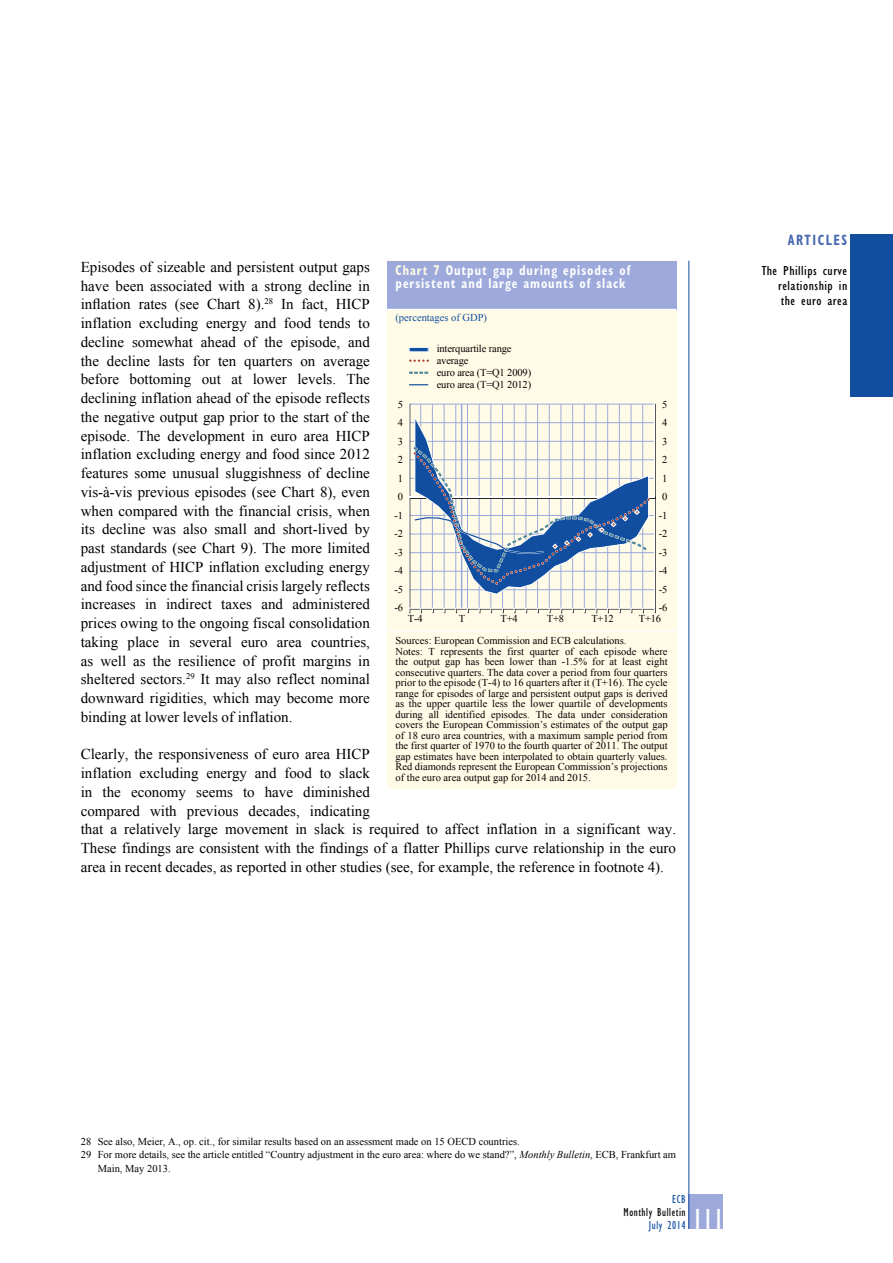
<style>
.page{position:relative;width:893px;height:1263px;background:#fff}
.page>*{position:absolute;margin:0;border:0;box-sizing:border-box;transform-origin:0 0}
.t1{font:condensed 30px "Gill Sans Myriad";color:#fff;scale:.95 1}
.t2{font:15px/18.8px "Times New Roman WGL";color:#000;text-align:justify}
.t3{font:700 condensed 15px "Gill Sans Myriad";letter-spacing:.12em;color:#4869b1;scale:.85 1}
.t4{font:700 condensed 14.25px/13.5px "Gill Sans Myriad";letter-spacing:.08em;color:#fff;scale:.85 1}
.t5{font:condensed 13.5px/15px "Gill Sans Myriad";letter-spacing:.035em;color:#000;text-align:justify;scale:1.1 1}
.t6{font:condensed 12px "Gill Sans Myriad";letter-spacing:.05em;color:#000;scale:.95 1}
.t7{font:condensed 12px "Gill Sans Myriad";letter-spacing:.05em;color:#114e9f;scale:.95 1}
.t8{font:10.5px/10.5px "Times New Roman WGL";color:#000}
.t9{font:10.5px "Times New Roman WGL";color:#114e9f}
.s1{color:#fffbe6}
.s2{font-style:italic}
</style>
<div class="page">
<div style="left:689px;top:1195px;width:34px;height:34px;background:#9da9db"></div>
<hr style="left:689px;top:261px;width:1px;height:968px;background:#114e9f">
<div style="left:850px;top:235px;width:43px;height:162px;background:#114e9f"></div>
<div style="left:387px;top:261px;width:289px;height:528px;background:#fffbe6"></div>
<div style="left:387px;top:261px;width:289px;height:49px;background:#9da9db"></div>
<hr style="left:387px;top:309px;width:289px;height:1px;background:#fff">
<hr style="left:387px;top:630px;width:289px;height:1px;background:#fff">
<hr style="left:642px;top:404px;width:1px;height:204px;background:#9da9db">
<hr style="left:631px;top:404px;width:1px;height:204px;background:#9da9db">
<hr style="left:619px;top:404px;width:1px;height:204px;background:#9da9db">
<hr style="left:607px;top:404px;width:1px;height:204px;background:#9da9db">
<hr style="left:596px;top:404px;width:1px;height:204px;background:#9da9db">
<hr style="left:584px;top:404px;width:1px;height:204px;background:#9da9db">
<hr style="left:572px;top:404px;width:1px;height:204px;background:#9da9db">
<hr style="left:561px;top:404px;width:1px;height:204px;background:#9da9db">
<hr style="left:549px;top:404px;width:1px;height:204px;background:#9da9db">
<hr style="left:537px;top:404px;width:1px;height:204px;background:#9da9db">
<hr style="left:526px;top:404px;width:1px;height:204px;background:#9da9db">
<hr style="left:514px;top:404px;width:1px;height:204px;background:#9da9db">
<hr style="left:502px;top:404px;width:1px;height:204px;background:#9da9db">
<hr style="left:491px;top:404px;width:1px;height:204px;background:#9da9db">
<hr style="left:479px;top:404px;width:1px;height:204px;background:#9da9db">
<hr style="left:467px;top:404px;width:1px;height:204px;background:#9da9db">
<hr style="left:461px;top:404px;width:1px;height:204px;background:#9da9db">
<hr style="left:455px;top:404px;width:1px;height:204px;background:#9da9db">
<hr style="left:444px;top:404px;width:1px;height:204px;background:#9da9db">
<hr style="left:432px;top:404px;width:1px;height:204px;background:#9da9db">
<hr style="left:420px;top:404px;width:1px;height:204px;background:#9da9db">
<div style="left:408px;top:403px;width:247px;height:206px;border:1px solid #fff"></div>
<div style="left:409px;top:347px;width:19px;height:5px;background:#114e9f"></div>
<div style="left:409px;top:347px;width:20px;height:5px;border:1px solid #fff"></div>
<svg style="left:409px;top:384px;width:19px;height:1px"></svg>
<svg style="left:410px;top:372px;width:19px;height:2px"></svg>
<svg style="left:410px;top:359px;width:18px;height:3px"></svg>
<hr style="left:411px;top:497px;width:245px;height:1px;background:#000">
<hr style="left:410px;top:496px;width:245px;height:2px;background:#fff">
<hr style="left:409px;top:496px;width:245px;height:2px;background:#fff">
<svg style="left:411px;top:416px;width:242px;height:179px"></svg>
<p class="t2" style="left:81px;top:257px;width:291px">Episodes of sizeable and persistent output gaps have been associated with a strong decline in inflation rates (see Chart 8).<sup>28</sup> In fact, HICP inflation excluding energy and food tends to decline somewhat ahead of the episode, and the decline lasts for ten quarters on average before bottoming out at lower levels. The declining inflation ahead of the episode reflects the negative output gap prior to the start of the episode. The development in euro area HICP inflation excluding energy and food since 2012 features some unusual sluggishness of decline vis-à-vis previous episodes (see Chart 8), even when compared with the financial crisis, when its decline was also small and short-lived by past standards (see Chart 9). The more limited adjustment of HICP inflation excluding energy and food since the financial crisis largely reflects increases in indirect taxes and administered prices owing to the ongoing fiscal consolidation taking place in several euro area countries, as well as the resilience of profit margins in sheltered sectors.<sup>29</sup> It may also reflect nominal downward rigidities, which may become more binding at lower levels of inflation.</p>
<p class="t2" style="left:81px;top:745px;width:597px;text-align:left">Clearly, the responsiveness of euro area HICP<br>inflation excluding energy and food to slack<br>in the economy seems to have diminished<br>compared with previous decades, indicating<br>that a relatively large movement in slack is required to affect inflation in a significant way.<br>These findings are consistent with the findings of a flatter Phillips curve relationship in the euro area in recent decades, as reported in other studies (see, for example, the reference in footnote 4).</p>
<p class="t4" style="left:395px;top:263px;width:278px"><span class="s1">Chart 7</span> output gap during episodes of persistent and large amounts of slack</p>
<p class="t9" style="left:395px;top:310px;width:93px">(percentages of GDP)</p>
<p class="t8" style="left:437px;top:342px;width:96px;line-height:12px">interquartile range average<br>euro area (T=Q1 2009) euro area (T=Q1 2012)</p>
<p class="t8" style="left:398px;top:399px;width:7px">5</p>
<p class="t8" style="left:662px;top:399px;width:7px">5</p>
<p class="t8" style="left:398px;top:417px;width:7px">4</p>
<p class="t8" style="left:662px;top:417px;width:7px">4</p>
<p class="t8" style="left:398px;top:436px;width:7px">3</p>
<p class="t8" style="left:662px;top:436px;width:7px">3</p>
<p class="t8" style="left:398px;top:454px;width:7px">2</p>
<p class="t8" style="left:662px;top:454px;width:7px">2</p>
<p class="t8" style="left:398px;top:473px;width:7px">1</p>
<p class="t8" style="left:662px;top:473px;width:7px">1</p>
<p class="t8" style="left:398px;top:491px;width:7px">0</p>
<p class="t8" style="left:662px;top:491px;width:7px">0</p>
<p class="t8" style="left:395px;top:510px;width:10px">-1</p>
<p class="t8" style="left:659px;top:510px;width:10px">-1</p>
<p class="t8" style="left:395px;top:528px;width:10px">-2</p>
<p class="t8" style="left:659px;top:528px;width:10px">-2</p>
<p class="t8" style="left:395px;top:547px;width:10px">-3</p>
<p class="t8" style="left:659px;top:547px;width:10px">-3</p>
<p class="t8" style="left:395px;top:565px;width:10px">-4</p>
<p class="t8" style="left:659px;top:565px;width:10px">-4</p>
<p class="t8" style="left:395px;top:584px;width:10px">-5</p>
<p class="t8" style="left:659px;top:584px;width:10px">-5</p>
<p class="t8" style="left:395px;top:602px;width:10px">-6</p>
<p class="t8" style="left:659px;top:602px;width:10px">-6</p>
<p class="t8" style="left:408px;top:613px;width:16px">T-4</p>
<p class="t8" style="left:459px;top:613px;width:8px">T</p>
<p class="t8" style="left:500px;top:613px;width:19px">T+4</p>
<p class="t8" style="left:547px;top:613px;width:19px">T+8</p>
<p class="t8" style="left:591px;top:613px;width:24px">T+12</p>
<p class="t8" style="left:639px;top:613px;width:24px">T+16</p>
<p class="t8" style="left:395px;top:635px;width:274px">Sources: European Commission and ECB calculations.<br>Notes: T represents the first quarter of each episode where the output gap has been lower than -1.5% for at least eight consecutive quarters. The data cover a period from four quarters prior to the episode (T-4) to 16 quarters after it (T+16). The cycle range for episodes of large and persistent output gaps is derived as the upper quartile less the lower quartile of developments during all identified episodes. The data under consideration covers the European Commission’s estimates of the output gap of 18 euro area countries, with a maximum sample period from the first quarter of 1970 to the fourth quarter of 2011. The output gap estimates have been interpolated to obtain quarterly values.<br>Red diamonds represent the European Commission’s projections of the euro area output gap for 2014 and 2015.</p>
<p class="t3" style="left:788px;top:231px;width:72px">articles</p>
<p class="t5" style="left:778px;top:263px;width:64px;text-indent:-16px">The Phillips curve relationship in the euro area</p>
<p class="t8" style="left:81px;top:1136px;width:440px">28 See also, Meier, A., op. cit., for similar results based on an assessment made on 15 OECD countries.</p>
<p class="t8" style="left:81px;top:1149px;width:597px">29 For more details, see the article entitled “Country adjustment in the euro area: where do we stand?”, <span class="s2">Monthly Bulletin</span>, ECB, Frankfurt am</p>
<p class="t8" style="left:98px;top:1162px;width:74px">Main, May 2013.</p>
<p class="t7" style="left:672px;top:1192px;width:16px">ECB</p>
<p class="t6" style="left:624px;top:1205px;width:67px">Monthly Bulletin</p>
<p class="t7" style="left:649px;top:1218px;width:40px">July 2014</p>
<h1 class="t1" style="left:692px;top:1201px;width:34px">111</h1>
</div>
